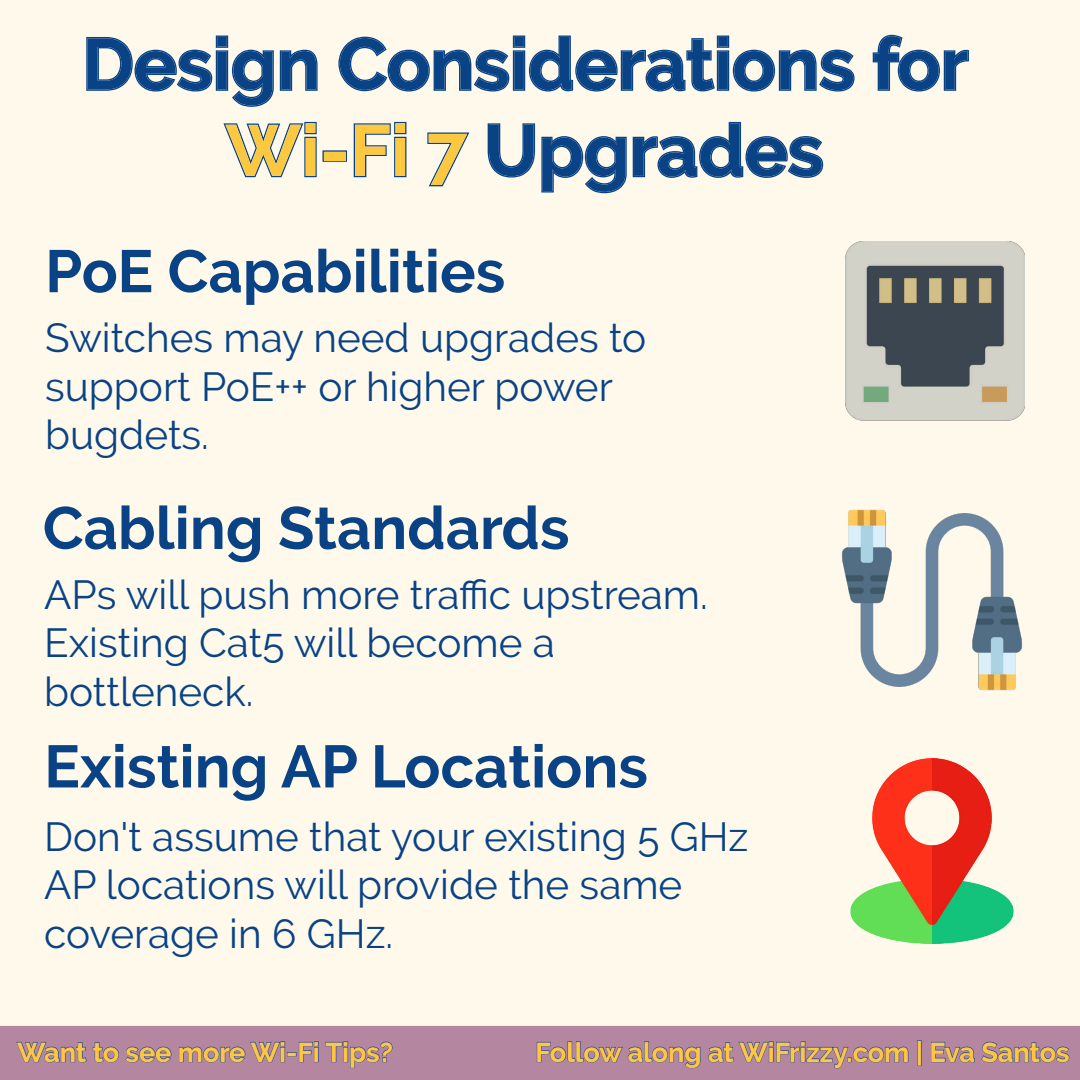
<style>
.page{position:relative;width:1080px;height:1080px;background:#fff9eb}
.page>*{position:absolute;margin:0;border:0;box-sizing:border-box;transform-origin:0 0}
.t1{font:700 72px/86.4px "Raleway";color:#094386;text-align:center}
.t2{font:700 59.62px "Raleway";color:#094386}
.t3{font:40.5px/48.6px "Raleway";color:#094386}
.t4{font:700 27px "Raleway";color:#fcc83f}
.s1{color:#fcc83f}
</style>
<div class="page">
<svg style="left:86px;top:35px;width:883px;height:158px"></svg>
<img style="left:841px;top:509px;width:182px;height:182px">
<img style="left:850px;top:759px;width:164px;height:185px">
<img style="left:846px;top:241px;width:179px;height:180px">
<div style="left:0;top:1026px;width:1080px;height:54px;background:#b4869f"></div>
<svg style="left:16px;top:1040px;width:1053px;height:28px;background:#a5809c"></svg>
<h1 class="t1" style="left:82px;top:21px;width:888px">Design Considerations for<br><span class="s1">Wi-Fi 7</span> Upgrades</h1>
<h2 class="t2" style="left:45px;top:237px;width:462px">PoE Capabilities</h2>
<p class="t3" style="left:45px;top:313px;width:603px">Switches may need upgrades to support PoE++ or higher power bugdets.</p>
<h2 class="t2" style="left:43px;top:494px;width:528px">Cabling Standards</h2>
<p class="t3" style="left:44px;top:570px;width:665px">APs will push more traffic upstream.<br>Existing Cat5 will become a bottleneck.</p>
<h2 class="t2" style="left:44px;top:732px;width:605px">Existing AP Locations</h2>
<p class="t3" style="left:44px;top:812px;width:706px">Don't assume that your existing 5 GHz<br>AP locations will provide the same coverage in 6 GHz.</p>
<p class="t4" style="left:17px;top:1037px;width:377px">Want to see more Wi-Fi Tips?</p>
<p class="t4" style="left:535px;top:1037px;width:536px">Follow along at WiFrizzy.com | Eva Santos</p>
</div>
